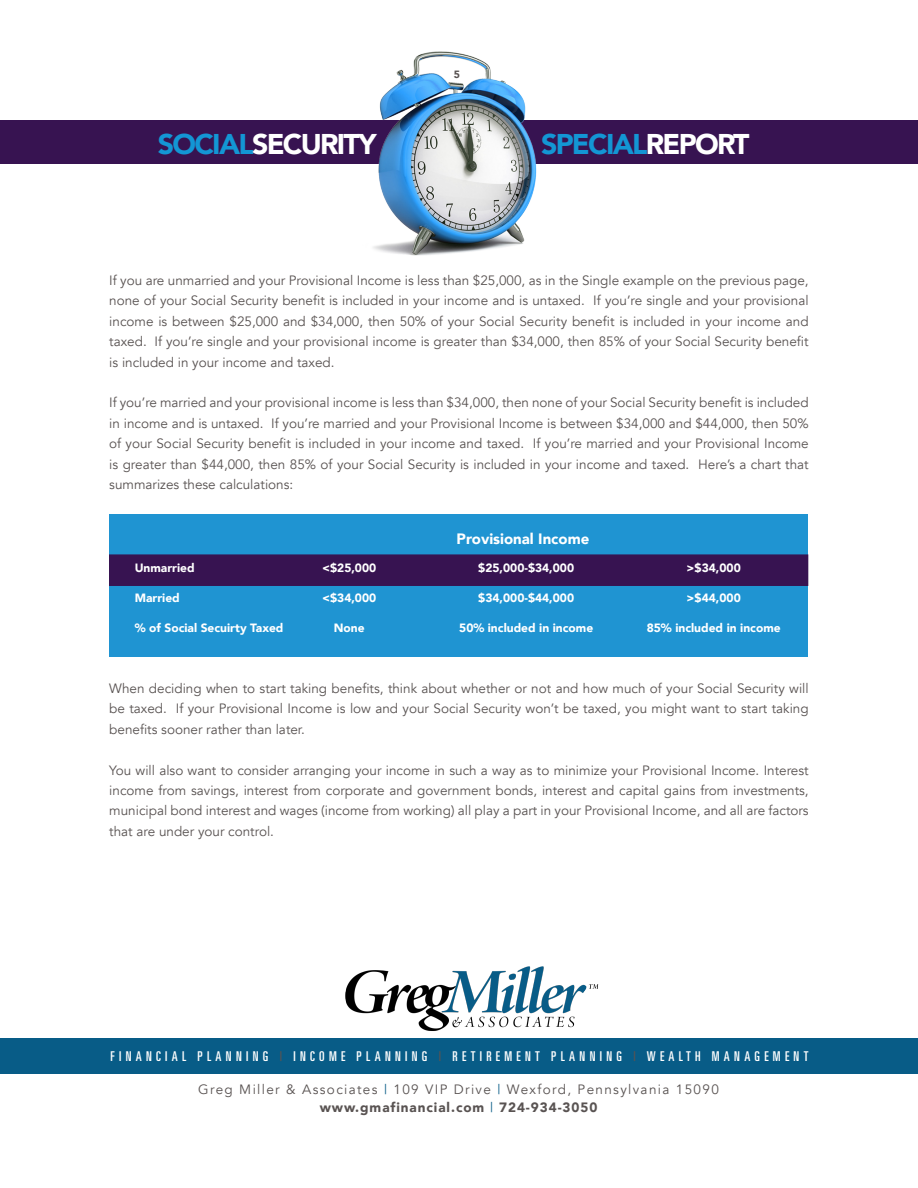
<style>
.page{position:relative;width:918px;height:1188px;background:#fff}
.page>*{position:absolute;margin:0;border:0;box-sizing:border-box;transform-origin:0 0}
.t1{font:900 28.5px "Avenir";letter-spacing:-.06em;color:#fff}
.t2{font:900 28.5px "Avenir";letter-spacing:-.06em;color:#1396d4}
.t3{font:900 15px "Avenir";color:#fff}
.Tucker_Body_Copy{font:13.5px/20.4px "Avenir";color:#595352;text-align:justify}
.Tucker_Body_Copy-2{font:13.5px/18px "Avenir";letter-spacing:.1em;color:#595352;text-align:center}
.t4{font:ultra-condensed 13.5px "Univers LT Std";letter-spacing:.32em;color:#fff}
.t5{font:900 12px "Avenir";color:#fff}
.t6{font:900 10.5px "Avenir";color:#595352}
.s1{color:#1396d4}
.s2{color:#fff}
.s3{color:#595352}
.s4{color:#085c87}
.s5{font-weight:900}
</style>
<div class="page">
<img style="left:345px;top:966px;width:254px;height:65px">
<div style="left:0;top:120px;width:918px;height:44px;background:#371351"></div>
<div style="left:0;top:1038px;width:918px;height:36px;background:#085c87"></div>
<img style="left:373px;top:51px;width:164px;height:205px">
<div style="left:109px;top:515px;width:699px;height:142px;background:#1f94d2"></div>
<div style="left:109px;top:554px;width:699px;height:32px;background:#371351;border:2px solid #371351"></div>
<p class="t6" style="left:454px;top:65px;width:8px">5</p>
<h1 class="t1" style="left:158px;top:119px;width:220px"><span class="s1">SOCIAL</span>SECURITY</h1>
<h1 class="t2" style="left:541px;top:119px;width:210px">SPECIAL<span class="s2">REPORT</span></h1>
<p class="Tucker_Body_Copy" style="left:109px;top:270px;width:701px">If you are unmarried and your Provisional Income is less than $25,000, as in the Single example on the previous page, none of your Social Security benefit is included in your income and is untaxed. If you’re single and your provisional income is between $25,000 and $34,000, then 50% of your Social Security benefit is included in your income and taxed. If you’re single and your provisional income is greater than $34,000, then 85% of your Social Security benefit is included in your income and taxed.</p>
<p class="Tucker_Body_Copy" style="left:109px;top:393px;width:701px">If you’re married and your provisional income is less than $34,000, then none of your Social Security benefit is included in income and is untaxed. If you’re married and your Provisional Income is between $34,000 and $44,000, then 50% of your Social Security benefit is included in your income and taxed. If you’re married and your Provisional Income is greater than $44,000, then 85% of your Social Security is included in your income and taxed. Here’s a chart that summarizes these calculations:</p>
<p class="t3" style="left:457px;top:526px;width:134px">Provisional Income</p>
<p class="t5" style="left:135px;top:558px;width:61px">Unmarried</p>
<p class="t5" style="left:322px;top:558px;width:56px">&lt;$25,000</p>
<p class="t5" style="left:478px;top:558px;width:97px">$25,000-$34,000</p>
<p class="t5" style="left:687px;top:558px;width:56px">&gt;$34,000</p>
<p class="t5" style="left:135px;top:588px;width:47px">Married</p>
<p class="t5" style="left:322px;top:588px;width:56px">&lt;$34,000</p>
<p class="t5" style="left:478px;top:588px;width:97px">$34,000-$44,000</p>
<p class="t5" style="left:687px;top:588px;width:56px">&gt;$44,000</p>
<p class="t5" style="left:135px;top:618px;width:150px">% of Social Secuirty Taxed</p>
<p class="t5" style="left:334px;top:618px;width:32px">None</p>
<p class="t5" style="left:459px;top:618px;width:136px">50% included in income</p>
<p class="t5" style="left:647px;top:618px;width:136px">85% included in income</p>
<p class="Tucker_Body_Copy" style="left:109px;top:678px;width:701px">When deciding when to start taking benefits, think about whether or not and how much of your Social Security will be taxed. If your Provisional Income is low and your Social Security won’t be taxed, you might want to start taking benefits sooner rather than later.</p>
<p class="Tucker_Body_Copy" style="left:109px;top:760px;width:701px">You will also want to consider arranging your income in such a way as to minimize your Provisional Income. Interest income from savings, interest from corporate and government bonds, interest and capital gains from investments, municipal bond interest and wages (income from working) all play a part in your Provisional Income, and all are factors that are under your control.</p>
<p class="t4" style="left:111px;top:1048px;width:699px">FINANCIAL PLANNING <span class="s3">|</span> INCOME PLANNING <span class="s3">|</span> RETIREMENT PLANNING <span class="s3">|</span> WEALTH MANAGEMENT</p>
<p class="Tucker_Body_Copy-2" style="left:198px;top:1081px;width:522px">Greg Miller &amp; Associates <span class="s4">|</span> 109 VIP Drive <span class="s4">|</span> Wexford, Pennsylvania 15090 <span class="s5">www.gmafinancial.com</span> <span class="s4">|</span> <span class="s5">724-934-3050</span></p>
</div>
